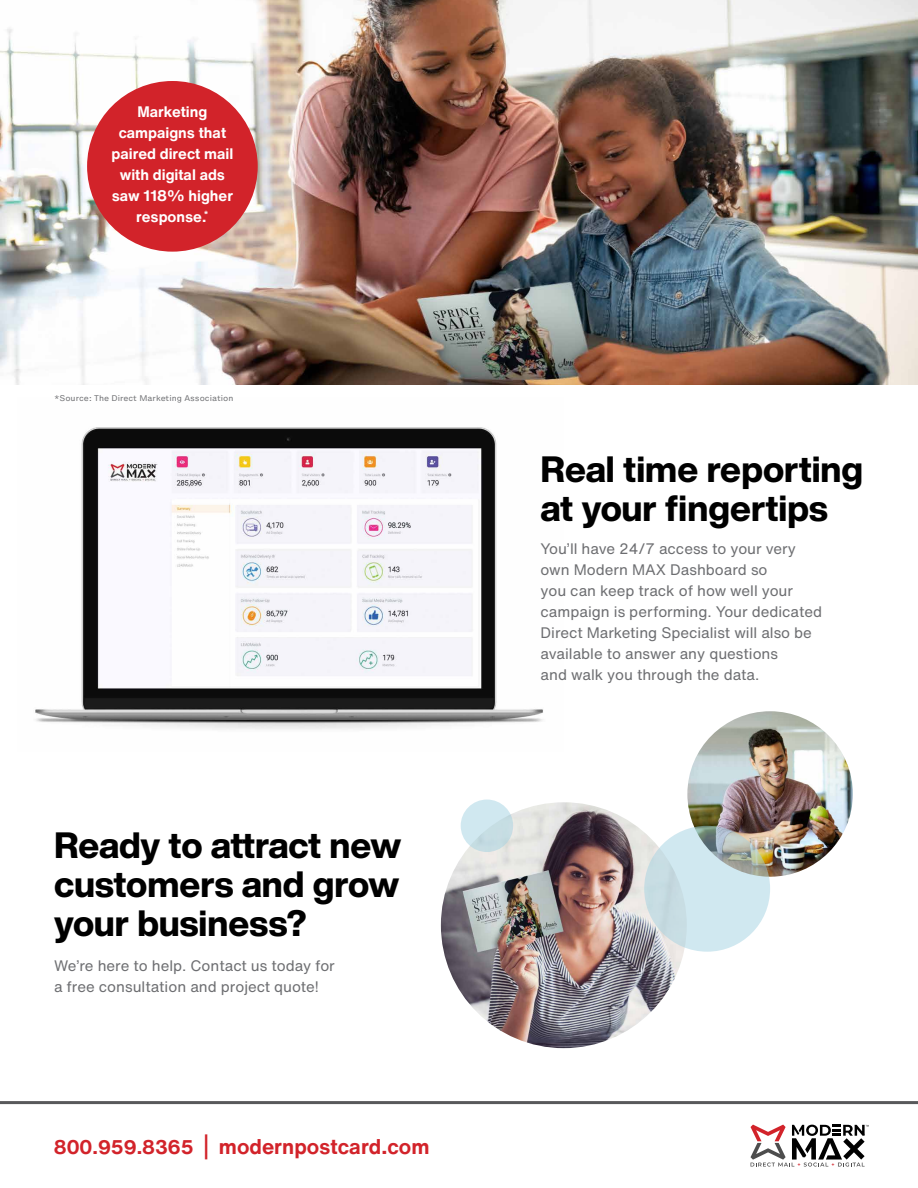
<style>
.page{position:relative;width:918px;height:1188px;background:#fff}
.page>*{position:absolute;margin:0;border:0;box-sizing:border-box;transform-origin:0 0}
.t1{font:800 36px/39px "Helvetica Now Display";color:#000}
.t2{font:700 21px "Helvetica Now Text";color:#d2232a}
.t3{font:15px/21px "Helvetica Now Text";color:#6d6e71}
.t4{font:700 15px/21px "Helvetica Now Text";color:#fff;text-align:center}
.t5{font:7.5px "Helvetica Now Micro";color:#6d6e71}
.s1{font-size:19.5px}
.s2{font-size:26.25px}
</style>
<div class="page">
<img style="left:0;top:0;width:918px;height:384px">
<img style="left:35px;top:427px;width:508px;height:302px">
<svg style="left:751px;top:1125px;width:118px;height:42px"></svg>
<img style="left:441px;top:802px;width:246px;height:246px;border-radius:123px">
<hr style="left:0;top:1101px;width:918px;height:3px;background:#58595b">
<img style="left:687px;top:711px;width:166px;height:166px;border-radius:83px">
<svg style="left:644px;top:826px;width:126px;height:126px;background:#c6dbe0"></svg>
<div style="left:461px;top:800px;width:52px;height:52px;background:linear-gradient(to right,#d1e9f1,#c7dee4);border-radius:50%"></div>
<div style="left:87px;top:81px;width:171px;height:171px;background:#d2232a;border-radius:50%"></div>
<p class="t4" style="left:112px;top:101px;width:123px">Marketing campaigns that paired direct mail with digital ads saw 118% higher response.<sup>*</sup></p>
<p class="t5" style="left:54px;top:392px;width:181px">*Source: The Direct Marketing Association</p>
<h1 class="t1" style="left:54px;top:826px;width:349px;text-align:justify">Ready to attract new customers and grow your business?</h1>
<p class="t3" style="left:54px;top:954px;width:282px">We’re here to help. Contact us today for a free consultation and project quote!</p>
<h2 class="t2" style="left:54px;top:1130px;width:377px"><span class="s1">800.959.8365</span> <span class="s2">|</span> modernpostcard.com</h2>
<h1 class="t1" style="left:541px;top:450px;width:324px">Real time reporting at your fingertips</h1>
<p class="t3" style="left:541px;top:538px;width:283px">You’ll have 24/7 access to your very own Modern MAX Dashboard so<br>you can keep track of how well your campaign is performing. Your dedicated Direct Marketing Specialist will also be available to answer any questions<br>and walk you through the data.</p>
</div>
